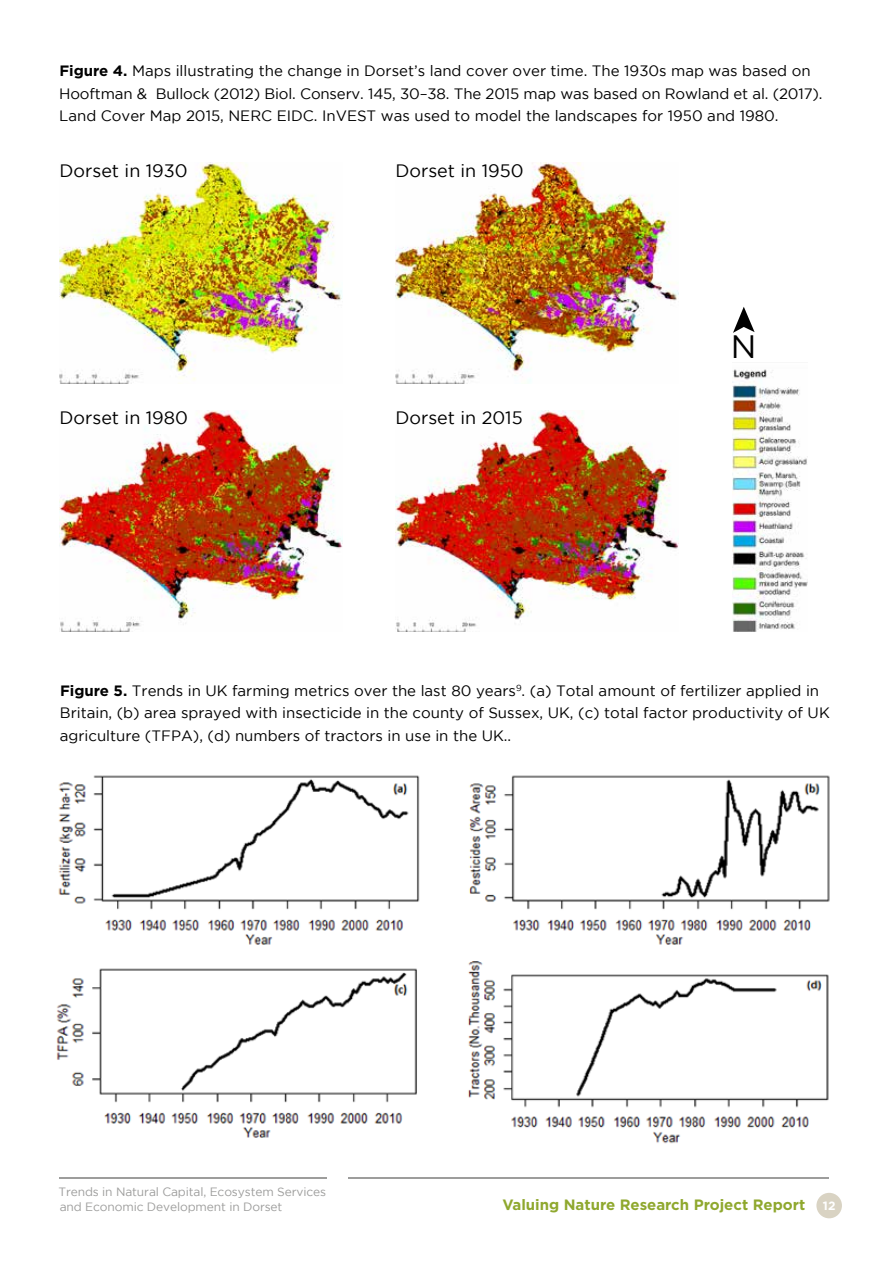
<style>
.page{position:relative;width:893px;height:1263px;background:#fff}
.page>*{position:absolute;margin:0;border:0;box-sizing:border-box;transform-origin:0 0}
.t1{font:32.4px "Gotham";color:#000}
.t2{font:18px "Gotham";color:#000}
.t3{font:15px/22.5px "Gotham";color:#000}
.t4{font:700 15px "Gotham";color:#8fa82e}
.t5{font:12px/15px "Gotham";letter-spacing:-.01em;color:#9d9d9c}
.s1{font-weight:700}
.s2{font-size:12px;color:#fff}
</style>
<div class="page">
<div style="left:816px;top:1193px;width:26px;height:25px;background:#d9d3c3;border-radius:50%"></div>
<hr style="left:349px;top:1178px;width:480px;height:1px;background:#9d9d9c">
<hr style="left:60px;top:1178px;width:267px;height:1px;background:#9d9d9c">
<img style="left:56px;top:775px;width:774px;height:369px">
<img style="left:732px;top:369px;width:75px;height:262px">
<svg style="left:733px;top:307px;width:22px;height:26px"></svg>
<img style="left:60px;top:163px;width:282px;height:221px">
<img style="left:60px;top:410px;width:282px;height:221px">
<img style="left:395px;top:163px;width:283px;height:221px">
<img style="left:395px;top:410px;width:283px;height:221px">
<p class="t3" style="left:59px;top:59px;width:765px"><span class="s1">Figure 4.</span> Maps illustrating the change in Dorset’s land cover over time. The 1930s map was based on<br>Hooftman &amp; Bullock (2012) Biol. Conserv. 145, 30–38. The 2015 map was based on Rowland et al. (2017).<br>Land Cover Map 2015, NERC EIDC. InVEST was used to model the landscapes for 1950 and 1980.</p>
<p class="t2" style="left:60px;top:160px;width:130px">Dorset in 1930</p>
<p class="t2" style="left:60px;top:408px;width:130px">Dorset in 1980</p>
<p class="t2" style="left:395px;top:160px;width:130px">Dorset in 1950</p>
<p class="t2" style="left:395px;top:408px;width:129px">Dorset in 2015</p>
<h1 class="t1" style="left:731px;top:329px;width:27px">N</h1>
<p class="t3" style="left:60px;top:679px;width:771px"><span class="s1">Figure 5.</span> Trends in UK farming metrics over the last 80 years<sup>9</sup>. (a) Total amount of fertilizer applied in<br>Britain, (b) area sprayed with insecticide in the county of Sussex, UK, (c) total factor productivity of UK agriculture (TFPA), (d) numbers of tractors in use in the UK..</p>
<p class="t5" style="left:58px;top:1184px;width:269px">Trends in Natural Capital, Ecosystem Services and Economic Development in Dorset</p>
<p class="t4" style="left:502px;top:1196px;width:335px">Valuing Nature Research Project Report <span class="s2">12</span></p>
</div>
